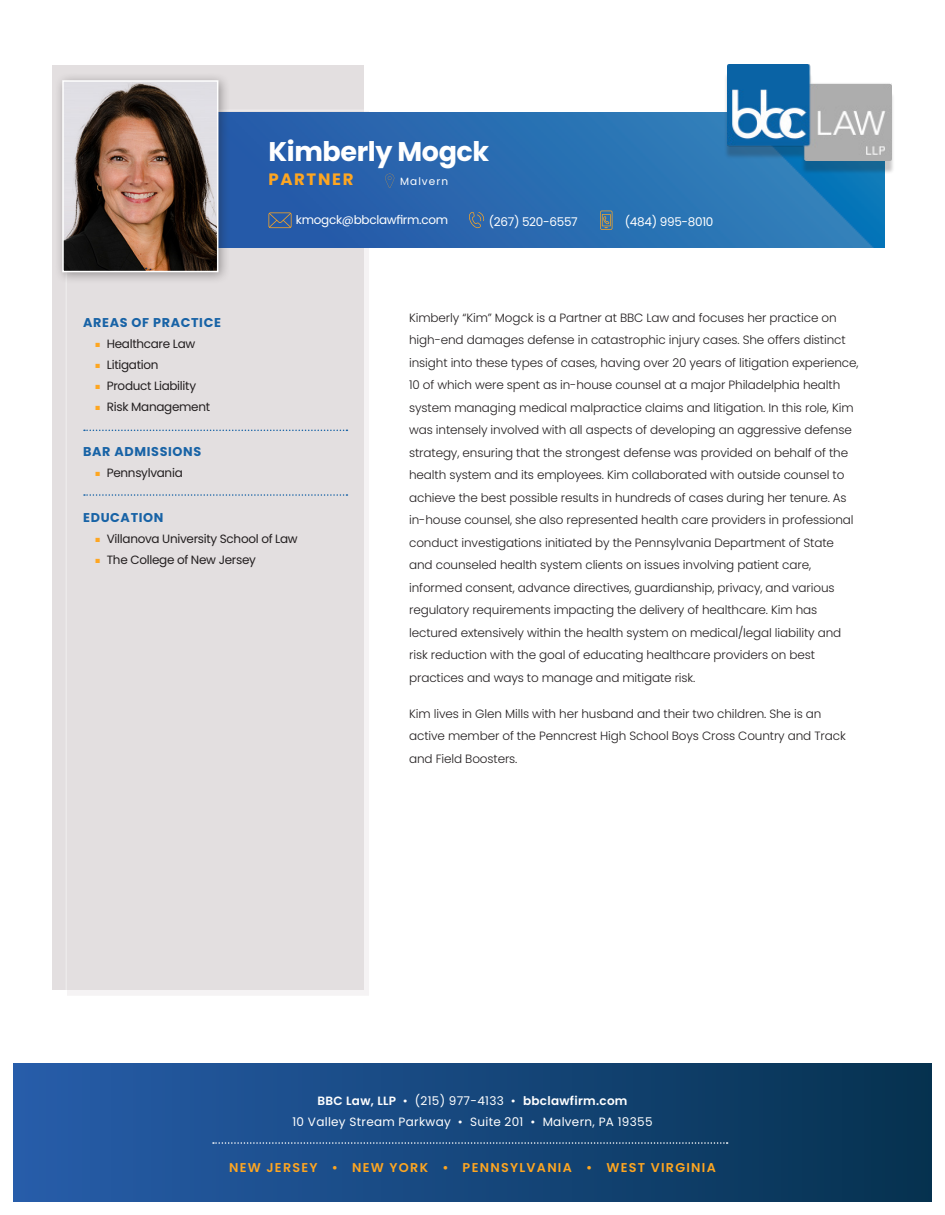
<style>
.page{position:relative;width:945px;height:1215px;background:#fff}
.page>*{position:absolute;margin:0;border:0;box-sizing:border-box;transform-origin:0 0}
.t1{font:700 27px "Poppins";letter-spacing:-.015em;color:#fff}
.t2{font:700 16.5px "Poppins";letter-spacing:.1em;color:#fea621}
.t3{font:600 12.75px "Poppins";letter-spacing:.1em;color:#fea621}
.t4{font:700 12.75px "Poppins";letter-spacing:.05em;color:#1863a6}
.t5{font:300 12px/22.5px "Poppins";letter-spacing:-.01em;color:#231f20}
.t6{font:12px "Poppins";letter-spacing:-.025em;color:#231f20}
.t7{font:12px/21px "Poppins";letter-spacing:.025em;color:#fff;text-align:center}
.t8{font:12px "Poppins";letter-spacing:-.025em;color:#fff}
.t9{font:10.5px "Poppins";letter-spacing:.1em;color:#fff}
.s1{color:#fea621}
.s2{font-weight:600}
</style>
<div class="page">
<div style="left:14px;top:1064px;width:918px;height:138px;background:linear-gradient(to right,#275daa,#05314f)"></div>
<div style="left:52px;top:65px;width:311px;height:925px;background:#e3dfe0"></div>
<div style="left:66px;top:109px;width:305px;height:888px;background:#e3dfe0;border:2px solid #fff"></div>
<img style="left:231px;top:112px;width:654px;height:136px">
<div style="left:724px;top:72px;width:171px;height:102px;background:#231f20;opacity:.25"></div>
<img style="left:727px;top:65px;width:164px;height:95px">
<svg style="left:84px;top:430px;width:263px;height:1px"></svg>
<svg style="left:84px;top:494px;width:263px;height:2px"></svg>
<svg style="left:213px;top:1142px;width:515px;height:2px"></svg>
<svg style="left:469px;top:212px;width:15px;height:16px"></svg>
<svg style="left:385px;top:173px;width:9px;height:15px"></svg>
<svg style="left:268px;top:212px;width:24px;height:16px"></svg>
<svg style="left:600px;top:211px;width:12px;height:19px"></svg>
<div style="left:54px;top:72px;width:177px;height:212px;background:#231f20;opacity:.4"></div>
<img style="left:65px;top:83px;width:150px;height:186px">
<div style="left:62px;top:80px;width:156px;height:192px;border:2px solid #fff"></div>
<p class="t1" style="left:268px;top:136px;width:222px">Kimberly Mogck</p>
<p class="t2" style="left:268px;top:170px;width:86px">PARTNER</p>
<p class="t9" style="left:400px;top:176px;width:50px">Malvern</p>
<p class="t8" style="left:296px;top:213px;width:154px">kmogck@bbclawfirm.com</p>
<p class="t8" style="left:489px;top:214px;width:91px">(267) 520-6557</p>
<p class="t8" style="left:625px;top:214px;width:90px">(484) 995-8010</p>
<p class="t4" style="left:83px;top:315px;width:139px">AREAS OF PRACTICE</p>
<p class="t6" style="left:96px;top:337px;width:101px"><span class="s1">■</span> Healthcare Law</p>
<p class="t6" style="left:96px;top:358px;width:64px"><span class="s1">■</span> Litigation</p>
<p class="t6" style="left:96px;top:379px;width:102px"><span class="s1">■</span> Product Liability</p>
<p class="t6" style="left:96px;top:400px;width:116px"><span class="s1">■</span> Risk Management</p>
<p class="t4" style="left:83px;top:444px;width:120px">BAR ADMISSIONS</p>
<p class="t6" style="left:96px;top:466px;width:89px"><span class="s1">■</span> Pennsylvania</p>
<p class="t4" style="left:83px;top:510px;width:82px">EDUCATION</p>
<p class="t6" style="left:96px;top:532px;width:204px"><span class="s1">■</span> Villanova University School of Law</p>
<p class="t6" style="left:96px;top:553px;width:162px"><span class="s1">■</span> The College of New Jersey</p>
<p class="t5" style="left:409px;top:306px;width:451px">Kimberly “Kim” Mogck is a Partner at BBC Law and focuses her practice on high-end damages defense in catastrophic injury cases. She offers distinct insight into these types of cases, having over 20 years of litigation experience, 10 of which were spent as in-house counsel at a major Philadelphia health system managing medical malpractice claims and litigation. In this role, Kim was intensely involved with all aspects of developing an aggressive defense strategy, ensuring that the strongest defense was provided on behalf of the health system and its employees. Kim collaborated with outside counsel to achieve the best possible results in hundreds of cases during her tenure. As in-house counsel, she also represented health care providers in professional conduct investigations initiated by the Pennsylvania Department of State and counseled health system clients on issues involving patient care, informed consent, advance directives, guardianship, privacy, and various regulatory requirements impacting the delivery of healthcare. Kim has lectured extensively within the health system on medical/legal liability and risk reduction with the goal of educating healthcare providers on best practices and ways to manage and mitigate risk.</p>
<p class="t5" style="left:409px;top:702px;width:438px">Kim lives in Glen Mills with her husband and their two children. She is an active member of the Penncrest High School Boys Cross Country and Track and Field Boosters.</p>
<p class="t7" style="left:292px;top:1090px;width:362px"><span class="s2">BBC Law, LLP</span> • (215) 977-4133 • <span class="s2">bbclawfirm.com<br></span>10 Valley Stream Parkway • Suite 201 • Malvern, PA 19355</p>
<p class="t3" style="left:229px;top:1160px;width:488px">NEW JERSEY • NEW YORK • PENNSYLVANIA • WEST VIRGINIA</p>
</div>
